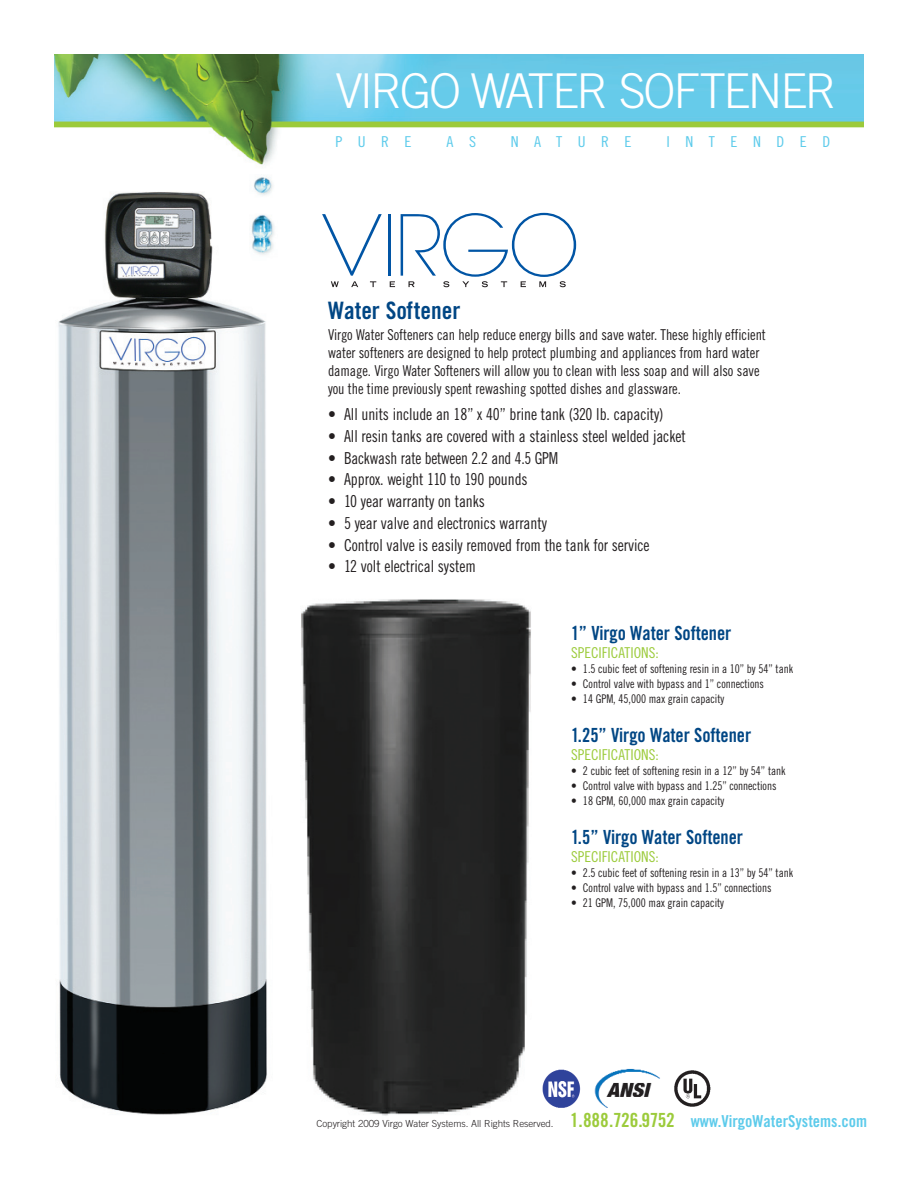
<style>
.page{position:relative;width:918px;height:1188px;background:#fff}
.page>*{position:absolute;margin:0;border:0;box-sizing:border-box;transform-origin:0 0}
.t1{font:300 48px "Trade Gothic";letter-spacing:-.045em;color:#fff}
.t2{font:24px "Trade Gothic Bold Cond Twenty";color:#004684}
.t3{font:19.5px "Trade Gothic Bold Cond Twenty";letter-spacing:-.005em;color:#004684;scale:.95 1}
.t4{font:16.5px "Trade Gothic Cond Eighteen";letter-spacing:-.005em;color:#231f20;scale:.95 1}
.t5{font:15px/18px "Trade Gothic Cond Eighteen";letter-spacing:-.005em;color:#231f20;scale:.95 1}
.t6{font:15px "Trade Gothic Cond Eighteen";color:#9ccb3b}
.t7{font:15px "Trade Gothic Cond Eighteen";letter-spacing:.985em;color:#5dcbeb;scale:1.05 1}
.t8{font:12px "Trade Gothic Cond Eighteen";letter-spacing:-.005em;color:#231f20;scale:.95 1}
.t9{font:300 9.75px "Trade Gothic";letter-spacing:-.005em;color:#231f20}
.s1{font-family:"Trade Gothic Bold Cond Twenty";font-weight:400;font-size:19.5px;color:#9ccb3b}
.s2{font-family:"Trade Gothic Bold Cond Twenty";font-weight:400;font-size:16.5px;color:#5dcbeb}
</style>
<div class="page">
<img style="left:58px;top:274px;width:488px;height:842px">
<img style="left:54px;top:54px;width:810px;height:220px">
<img style="left:594px;top:1068px;width:66px;height:39px">
<img style="left:541px;top:1068px;width:40px;height:42px">
<img style="left:674px;top:1071px;width:37px;height:36px">
<svg style="left:390px;top:281px;width:5px;height:6px"></svg>
<svg style="left:322px;top:214px;width:60px;height:73px"></svg>
<hr style="left:388px;top:214px;width:3px;height:62px;background:#0155a5">
<svg style="left:401px;top:213px;width:175px;height:74px"></svg>
<h1 class="t1" style="left:336px;top:73px;width:503px">VIRGO WATER SOFTENER</h1>
<p class="t7" style="left:335px;top:136px;width:74px">PURE</p>
<p class="t7" style="left:447px;top:136px;width:30px">A S</p>
<p class="t7" style="left:511px;top:136px;width:116px">NATURE</p>
<p class="t7" style="left:667px;top:136px;width:157px">INTENDED</p>
<h2 class="t2" style="left:328px;top:301px;width:134px">Water Softener</h2>
<p class="t5" style="left:328px;top:327px;width:462px">Virgo Water Softeners can help reduce energy bills and save water. These highly efficient water softeners are designed to help protect plumbing and appliances from hard water damage. Virgo Water Softeners will allow you to clean with less soap and will also save you the time previously spent rewashing spotted dishes and glassware.</p>
<h3 class="t4" style="left:328px;top:408px;width:355px">• All units include an 18” x 40” brine tank (320 lb. capacity)</h3>
<h3 class="t4" style="left:328px;top:430px;width:378px">• All resin tanks are covered with a stainless steel welded jacket</h3>
<h3 class="t4" style="left:328px;top:452px;width:244px">• Backwash rate between 2.2 and 4.5 GPM</h3>
<h3 class="t4" style="left:328px;top:473px;width:212px">• Approx. weight 110 to 190 pounds</h3>
<h3 class="t4" style="left:328px;top:495px;width:167px">• 10 year warranty on tanks</h3>
<h3 class="t4" style="left:328px;top:517px;width:232px">• 5 year valve and electronics warranty</h3>
<h3 class="t4" style="left:328px;top:539px;width:340px">• Control valve is easily removed from the tank for service</h3>
<h3 class="t4" style="left:328px;top:560px;width:157px">• 12 volt electrical system</h3>
<h3 class="t3" style="left:571px;top:626px;width:170px">1” Virgo Water Softener</h3>
<p class="t6" style="left:571px;top:647px;width:89px">SPECIFICATIONS:</p>
<p class="t8" style="left:571px;top:664px;width:235px">• 1.5 cubic feet of softening resin in a 10” by 54” tank</p>
<p class="t8" style="left:571px;top:679px;width:205px">• Control valve with bypass and 1” connections</p>
<p class="t8" style="left:571px;top:694px;width:163px">• 14 GPM, 45,000 max grain capacity</p>
<h3 class="t3" style="left:571px;top:728px;width:191px">1.25” Virgo Water Softener</h3>
<p class="t6" style="left:571px;top:749px;width:89px">SPECIFICATIONS:</p>
<p class="t8" style="left:571px;top:766px;width:227px">• 2 cubic feet of softening resin in a 12” by 54” tank</p>
<p class="t8" style="left:571px;top:781px;width:218px">• Control valve with bypass and 1.25” connections</p>
<p class="t8" style="left:571px;top:796px;width:163px">• 18 GPM, 60,000 max grain capacity</p>
<h3 class="t3" style="left:571px;top:830px;width:183px">1.5” Virgo Water Softener</h3>
<p class="t6" style="left:571px;top:851px;width:89px">SPECIFICATIONS:</p>
<p class="t8" style="left:571px;top:868px;width:235px">• 2.5 cubic feet of softening resin in a 13” by 54” tank</p>
<p class="t8" style="left:571px;top:883px;width:212px">• Control valve with bypass and 1.5” connections</p>
<p class="t8" style="left:571px;top:898px;width:163px">• 21 GPM, 75,000 max grain capacity</p>
<p class="t9" style="left:317px;top:1120px;width:552px">Copyright 2009 Virgo Water Systems. All Rights Reserved. <span class="s1">1.888.726.9752</span> <span class="s2">www.VirgoWaterSystems.com</span></p>
</div>
